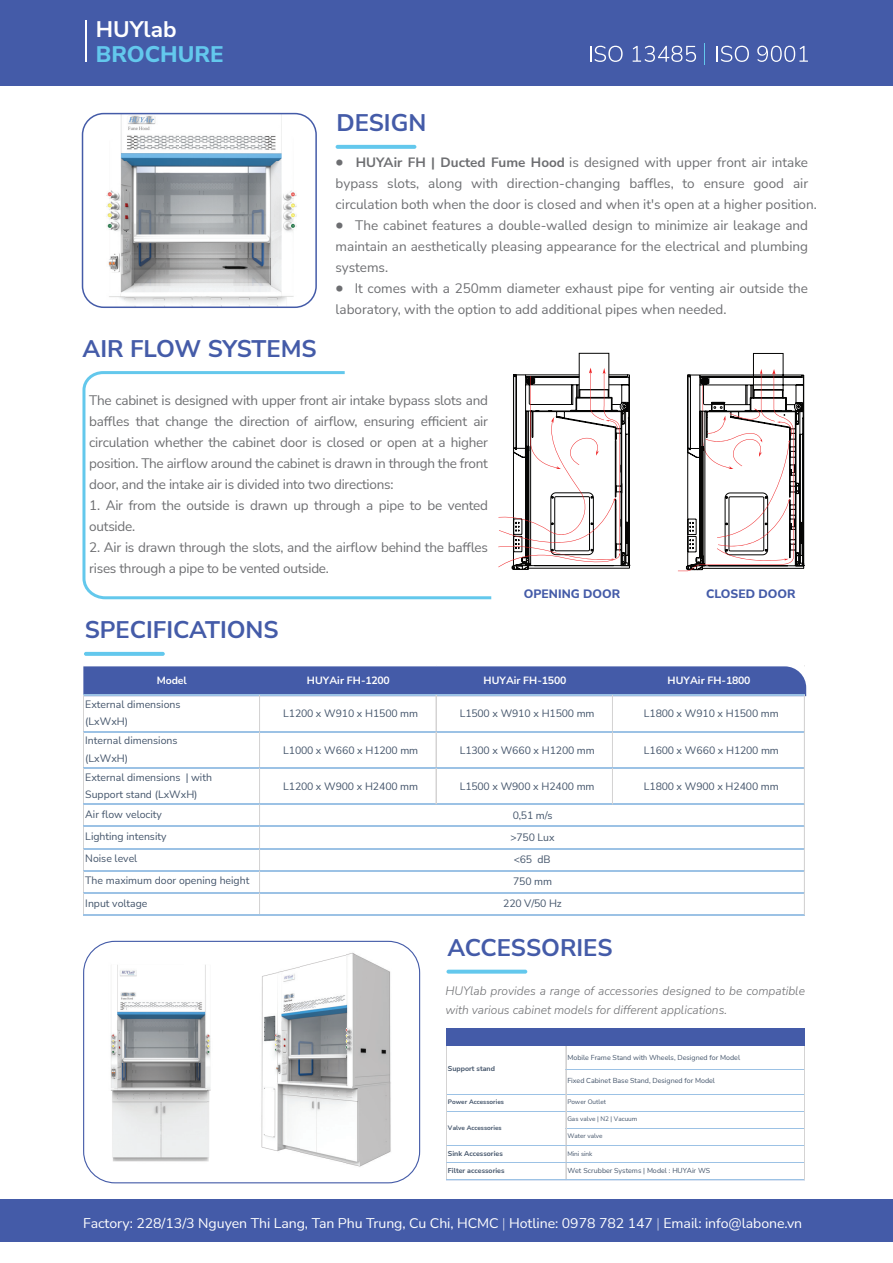
<style>
.page{position:relative;width:893px;height:1263px;background:#fff}
.page>*{position:absolute;margin:0;border:0;box-sizing:border-box;transform-origin:0 0}
.t1{font:700 24px "Nunito Sans";color:#445ba8}
.t2{font:800 22.5px "Nunito Sans";color:#63c8ed}
.t3{font:700 22.5px "Nunito Sans";color:#fff}
.t4{font:13.8px "Nunito Sans";letter-spacing:-.005em;color:#fff}
.t5{font:13.5px/21px "Nunito Sans";color:#6d6e71}
.t6{font:13.5px/21px "Nunito Sans";letter-spacing:-.02em;color:#6d6e71}
.t7{font:800 12.15px "Nunito Sans";color:#445ba8}
.t8{font:italic 300 12px/19.5px "Nunito Sans";color:#6d6e71}
.t9{font:10.5px/22px "Nunito Sans";color:#43546a}
.t10{font:10.5px/22px "Nunito Sans";letter-spacing:-.02em;color:#43546a;text-align:center}
.t11{font:700 10.5px "Nunito Sans";color:#fff}
.t12{font:7.05px "Nunito Sans";color:#43546a}
.t13{font:700 7.05px "Nunito Sans";color:#43546a}
.t14{font:6.45px "Nunito Sans";color:#43546a}
.t15{font:700 6.45px "Nunito Sans";color:#43546a}
.s1{font-family:"Source Code Variable"}
.s2{font-weight:700}
.s3{font-weight:200}
</style>
<div class="page">
<svg style="left:82px;top:371px;width:410px;height:229px"></svg>
<svg style="left:336px;top:145px;width:80px;height:4px"></svg>
<svg style="left:84px;top:652px;width:81px;height:4px"></svg>
<svg style="left:446px;top:970px;width:81px;height:4px"></svg>
<img style="left:89px;top:114px;width:225px;height:191px">
<div style="left:82px;top:113px;width:235px;height:195px;border:2px solid #445ba8;border-radius:21px"></div>
<div style="left:0;top:1199px;width:893px;height:42px;background:#445ba8"></div>
<div style="left:0;top:0;width:893px;height:85px;background:#445ba8"></div>
<hr style="left:85px;top:21px;width:2px;height:41px;background:#fff">
<svg style="left:590px;top:46px;width:33px;height:16px"></svg>
<svg style="left:633px;top:46px;width:63px;height:16px"></svg>
<svg style="left:716px;top:46px;width:33px;height:16px"></svg>
<svg style="left:757px;top:46px;width:51px;height:16px"></svg>
<svg style="left:704px;top:43px;width:1px;height:22px"></svg>
<hr style="left:84px;top:915px;width:721px;height:1px;background:#d9e3f2">
<hr style="left:83px;top:696px;width:1px;height:35px;background:#d4d3d3">
<hr style="left:259px;top:696px;width:1px;height:35px;background:#d4d3d3">
<hr style="left:260px;top:696px;width:1px;height:35px;background:#d4d3d3">
<hr style="left:436px;top:696px;width:1px;height:35px;background:#d4d3d3">
<hr style="left:612px;top:696px;width:1px;height:35px;background:#d4d3d3">
<hr style="left:83px;top:731px;width:722px;height:1px;background:#9cc2e5">
<hr style="left:804px;top:696px;width:1px;height:35px;background:#d4d3d3">
<hr style="left:83px;top:732px;width:1px;height:35px;background:#d4d3d3">
<hr style="left:259px;top:732px;width:1px;height:35px;background:#d4d3d3">
<hr style="left:260px;top:732px;width:1px;height:35px;background:#d4d3d3">
<hr style="left:436px;top:732px;width:1px;height:35px;background:#d4d3d3">
<hr style="left:612px;top:732px;width:1px;height:35px;background:#d4d3d3">
<hr style="left:83px;top:767px;width:722px;height:1px;background:#9cc2e5">
<hr style="left:804px;top:732px;width:1px;height:35px;background:#d4d3d3">
<hr style="left:83px;top:768px;width:1px;height:36px;background:#d4d3d3">
<hr style="left:259px;top:768px;width:1px;height:36px;background:#d4d3d3">
<hr style="left:260px;top:768px;width:1px;height:36px;background:#d4d3d3">
<hr style="left:83px;top:804px;width:722px;height:1px;background:#9cc2e5">
<hr style="left:804px;top:768px;width:1px;height:36px;background:#d4d3d3">
<hr style="left:83px;top:826px;width:722px;height:1px;background:#9cc2e5">
<hr style="left:83px;top:848px;width:722px;height:1px;background:#9cc2e5">
<hr style="left:83px;top:870px;width:722px;height:1px;background:#9cc2e5">
<hr style="left:83px;top:892px;width:722px;height:1px;background:#9cc2e5">
<svg style="left:83px;top:805px;width:1px;height:109px"></svg>
<svg style="left:259px;top:805px;width:2px;height:109px"></svg>
<hr style="left:436px;top:768px;width:1px;height:36px;background:#d4d3d3">
<hr style="left:612px;top:768px;width:1px;height:36px;background:#d4d3d3">
<hr style="left:83px;top:914px;width:722px;height:1px;background:#9cc2e5">
<svg style="left:83px;top:666px;width:723px;height:30px;background:#4d64ad"></svg>
<svg style="left:804px;top:804px;width:1px;height:112px"></svg>
<hr style="left:447px;top:1180px;width:358px;height:1px;background:#d9e3f2">
<hr style="left:566px;top:1069px;width:239px;height:1px;background:#9cc2e5">
<hr style="left:446px;top:1045px;width:1px;height:49px;background:#d4d3d3">
<hr style="left:446px;top:1094px;width:359px;height:1px;background:#9cc2e5">
<svg style="left:446px;top:1094px;width:1px;height:17px"></svg>
<hr style="left:446px;top:1111px;width:359px;height:1px;background:#9cc2e5">
<hr style="left:566px;top:1128px;width:239px;height:1px;background:#9cc2e5">
<hr style="left:446px;top:1111px;width:1px;height:34px;background:#d4d3d3">
<hr style="left:446px;top:1145px;width:359px;height:1px;background:#9cc2e5">
<hr style="left:446px;top:1162px;width:359px;height:1px;background:#9cc2e5">
<svg style="left:446px;top:1146px;width:1px;height:33px"></svg>
<svg style="left:566px;top:1045px;width:1px;height:134px"></svg>
<hr style="left:446px;top:1179px;width:359px;height:1px;background:#9cc2e5">
<svg style="left:804px;top:1045px;width:1px;height:134px"></svg>
<div style="left:446px;top:1028px;width:359px;height:17px;background:#445ba8"></div>
<img style="left:278px;top:943px;width:143px;height:46px">
<img style="left:278px;top:989px;width:143px;height:184px">
<img style="left:83px;top:948px;width:125px;height:187px">
<img style="left:83px;top:1135px;width:125px;height:46px">
<img style="left:208px;top:972px;width:70px;height:189px">
<div style="left:83px;top:941px;width:337px;height:242px;border:1px solid #445ba8;border-radius:31px"></div>
<div style="left:579px;top:353px;width:30px;height:37px;border:1px solid #050504"></div>
<svg style="left:498px;top:368px;width:132px;height:202px"></svg>
<svg style="left:678px;top:353px;width:126px;height:218px"></svg>
<h2 class="t3" style="left:96px;top:13px;width:82px">HUYlab</h2>
<h2 class="t2" style="left:96px;top:38px;width:130px">BROCHURE</h2>
<h1 class="t1" style="left:83px;top:332px;width:236px">AIR FLOW SYSTEMS</h1>
<h1 class="t1" style="left:336px;top:106px;width:91px">DESIGN</h1>
<p class="t5" style="left:336px;top:151px;width:483px"><span class="s1">●</span> <span class="s2">HUYAir FH | Ducted Fume Hood</span> is designed with upper front air intake bypass slots, along with direction-changing baffles, to ensure good air circulation both when the door is closed and when it's open at a higher position.</p>
<p class="t5" style="left:336px;top:214px;width:474px;text-align:justify"><span class="s1">●</span> The cabinet features a double-walled design to minimize air leakage and maintain an aesthetically pleasing appearance for the electrical and plumbing systems.</p>
<p class="t5" style="left:336px;top:278px;width:474px"><span class="s1">●</span> It comes with a 250mm diameter exhaust pipe for venting air outside the laboratory, with the option to add additional pipes when needed.</p>
<p class="t5" style="left:89px;top:390px;width:400px;text-align:justify">The cabinet is designed with upper front air intake bypass slots and baffles that change the direction of airflow, ensuring efficient air circulation whether the cabinet door is closed or open at a higher position. The airflow around the cabinet is drawn in through the front door, and the intake air is divided into two directions:</p>
<p class="t6" style="left:89px;top:495px;width:400px">1. Air from the outside is drawn up through a pipe to be vented outside.</p>
<p class="t6" style="left:89px;top:537px;width:400px">2. Air is drawn through the slots, and the airflow behind the baffles rises through a pipe to be vented outside.</p>
<h1 class="t1" style="left:85px;top:613px;width:195px">SPECIFICATIONS</h1>
<p class="t7" style="left:524px;top:585px;width:98px">OPENING DOOR</p>
<p class="t7" style="left:706px;top:585px;width:91px">CLOSED DOOR</p>
<p class="t11" style="left:157px;top:673px;width:31px">Model</p>
<p class="t11" style="left:307px;top:673px;width:84px">HUYAir FH-1200</p>
<p class="t11" style="left:483px;top:673px;width:84px">HUYAir FH-1500</p>
<p class="t11" style="left:668px;top:673px;width:84px">HUYAir FH-1800</p>
<p class="t9" style="left:85px;top:695px;width:97px;line-height:17.7px">External dimensions (LxWxH)</p>
<p class="t10" style="left:283px;top:702px;width:136px">L1200 x W910 x H1500 mm</p>
<p class="t10" style="left:460px;top:702px;width:136px">L1500 x W910 x H1500 mm</p>
<p class="t10" style="left:644px;top:702px;width:136px">L1800 x W910 x H1500 mm</p>
<p class="t9" style="left:85px;top:731px;width:94px;line-height:17.7px">Internal dimensions (LxWxH)</p>
<p class="t9" style="left:283px;top:738px;width:136px">L1000 x W660 x H1200 mm</p>
<p class="t9" style="left:460px;top:738px;width:136px">L1300 x W660 x H1200 mm</p>
<p class="t9" style="left:644px;top:738px;width:136px">L1600 x W660 x H1200 mm</p>
<p class="t9" style="left:85px;top:768px;width:128px;line-height:17.7px">External dimensions | with<br>Support stand (LxWxH)</p>
<p class="t10" style="left:283px;top:775px;width:136px">L1200 x W900 x H2400 mm</p>
<p class="t10" style="left:460px;top:775px;width:136px">L1500 x W900 x H2400 mm</p>
<p class="t10" style="left:644px;top:775px;width:136px">L1800 x W900 x H2400 mm</p>
<p class="t9" style="left:85px;top:803px;width:166px">Air flow velocity<br>Lighting intensity<br>Noise level<br>The maximum door opening height<br>Input voltage</p>
<p class="t10" style="left:510px;top:804px;width:46px">0,51 m/s &gt;750 Lux &lt;65 dB</p>
<p class="t10" style="left:503px;top:870px;width:60px">750 mm<br>220 V/50 Hz</p>
<h1 class="t1" style="left:447px;top:931px;width:167px">ACCESSORIES</h1>
<p class="t8" style="left:445px;top:980px;width:361px">HUYlab provides a range of accessories designed to be compatible with various cabinet models for different applications.</p>
<p class="t13" style="left:448px;top:1063px;width:49px">Support stand</p>
<p class="t15" style="left:448px;top:1098px;width:58px">Power Accessories</p>
<p class="t12" style="left:567px;top:1052px;width:174px">Mobile Frame Stand with Wheels, Designed for Model</p>
<p class="t12" style="left:567px;top:1076px;width:149px">Fixed Cabinet Base Stand, Designed for Model</p>
<p class="t14" style="left:567px;top:1097px;width:40px">Power Outlet</p>
<p class="t14" style="left:567px;top:1114px;width:71px">Gas valve | N2 | Vacuum</p>
<p class="t14" style="left:567px;top:1132px;width:37px">Water valve</p>
<p class="t14" style="left:567px;top:1149px;width:27px">Mini sink</p>
<p class="t15" style="left:448px;top:1123px;width:55px">Valve Accessories</p>
<p class="t13" style="left:448px;top:1148px;width:56px">Sink Accessories</p>
<p class="t13" style="left:448px;top:1166px;width:58px">Filter accessories</p>
<p class="t12" style="left:567px;top:1165px;width:144px">Wet Scrubber Systems | Model : HUYAir WS</p>
<p class="t4" style="left:83px;top:1213px;width:720px">Factory: 228/13/3 Nguyen Thi Lang, Tan Phu Trung, Cu Chi, HCMC <span class="s3">|</span> Hotline: 0978 782 147 <span class="s3">|</span> Email: info@labone.vn</p>
</div>
